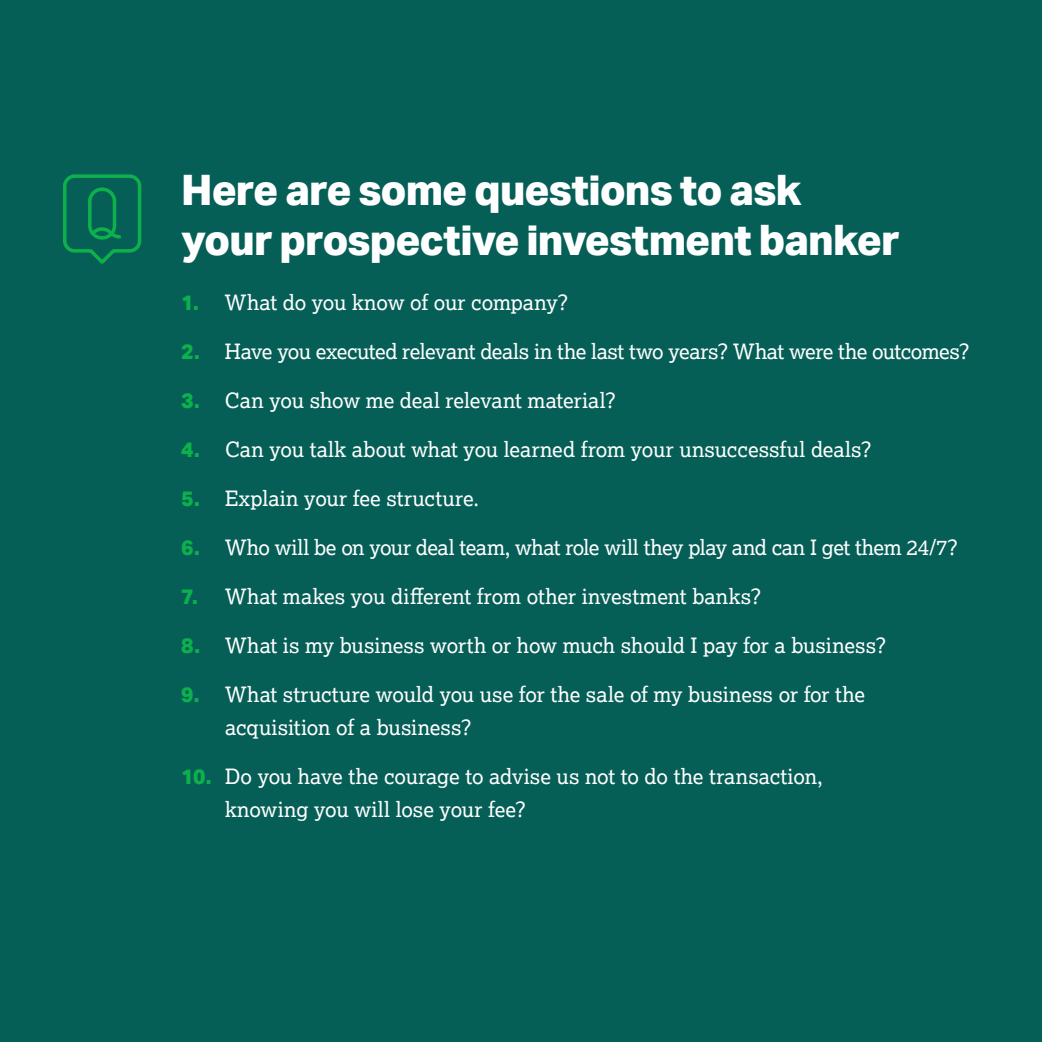
<style>
.page{position:relative;width:1042px;height:1042px;background:#065f57}
.page>*{position:absolute;margin:0;border:0;box-sizing:border-box;transform-origin:0 0}
.t1{font:800 42px/50.4px "Aktiv Grotesk";letter-spacing:-.025em;color:#fff}
.t2{font:21px/33.2px "Lexia";letter-spacing:-.01em;color:#fff}
.t3{font:21px "Lexia";letter-spacing:.015em;color:#fff}
.s1{font-family:"Aktiv Grotesk";font-weight:800;color:#0db14b}
</style>
<div class="page">
<svg style="left:63px;top:174px;width:79px;height:90px"></svg>
<h1 class="t1" style="left:181px;top:164px;width:720px">Here are some questions to ask your prospective investment banker</h1>
<p class="t2" style="left:181px;top:285px;width:389px"><span class="s1">1.</span> What do you know of our company?</p>
<p class="t2" style="left:181px;top:334px;width:790px"><span class="s1">2.</span> Have you executed relevant deals in the last two years? What were the outcomes?</p>
<p class="t2" style="left:181px;top:383px;width:436px"><span class="s1">3.</span> Can you show me deal relevant material?</p>
<p class="t2" style="left:181px;top:432px;width:692px"><span class="s1">4.</span> Can you talk about what you learned from your unsuccessful deals?</p>
<p class="t3" style="left:181px;top:485px;width:299px"><span class="s1">5.</span> Explain your fee structure.</p>
<p class="t2" style="left:181px;top:530px;width:778px"><span class="s1">6.</span> Who will be on your deal team, what role will they play and can I get them 24/7?</p>
<p class="t2" style="left:181px;top:579px;width:581px"><span class="s1">7.</span> What makes you different from other investment banks?</p>
<p class="t2" style="left:181px;top:628px;width:706px"><span class="s1">8.</span> What is my business worth or how much should I pay for a business?</p>
<p class="t2" style="left:225px;top:677px;width:641px;text-indent:-44px"><span class="s1">9.</span> What structure would you use for the sale of my business or for the acquisition of a business?</p>
<p class="t2" style="left:225px;top:759px;width:599px;text-indent:-44px"><span class="s1">10.</span> Do you have the courage to advise us not to do the transaction, knowing you will lose your fee?</p>
</div>
